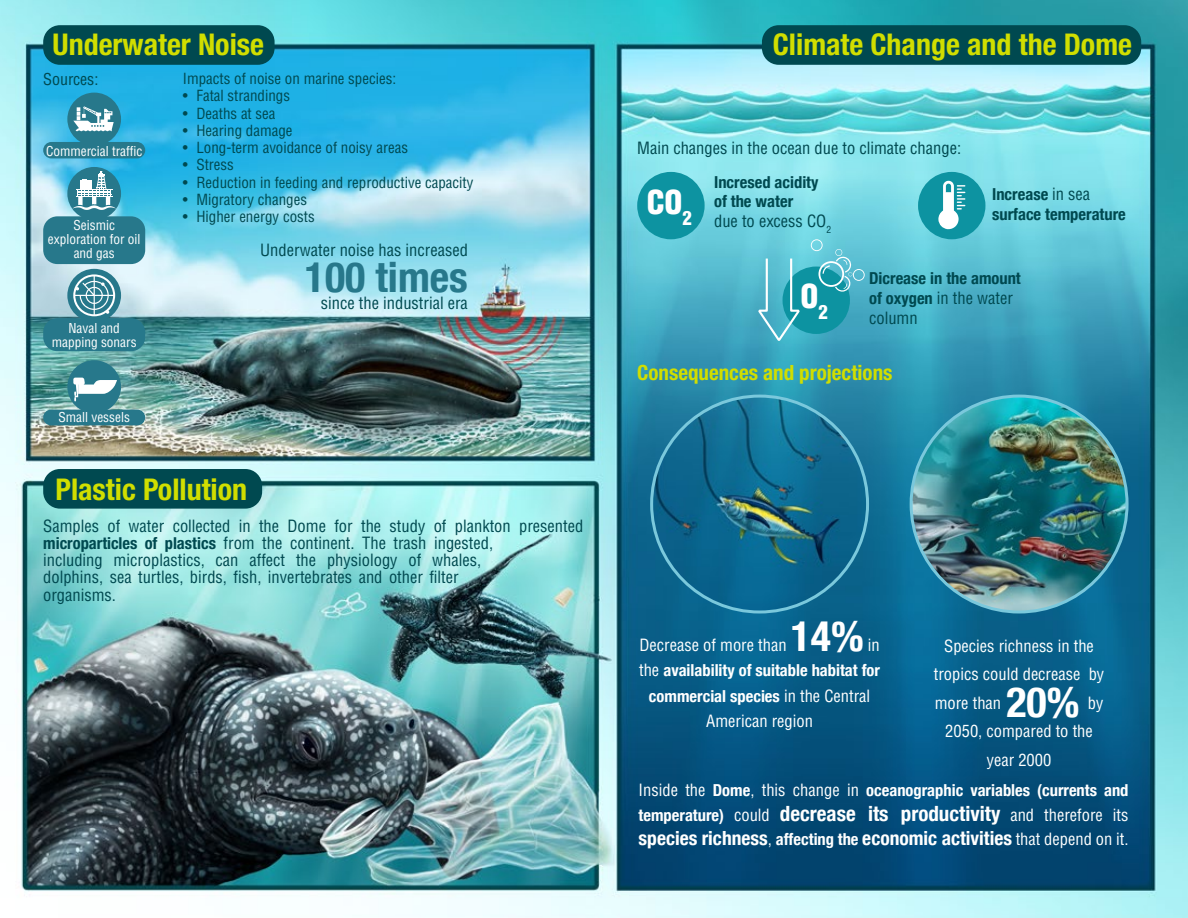
<style>
.page{position:relative;width:1188px;height:918px;background:#fff}
.page>*{position:absolute;margin:0;border:0;box-sizing:border-box;transform-origin:0 0}
.t1{font:700 condensed 42px "Helvetica Neue";color:#27788b}
.t2{font:700 condensed 42px "Helvetica Neue";color:#fff}
.t3{font:900 condensed 32.25px "Helvetica";color:#fff}
.t4{font:700 condensed 30px "Helvetica Neue";color:#d1de00}
.t5{font:700 condensed 21px "Helvetica Neue";color:#fff}
.t6{font:700 condensed 21px "Helvetica Neue";color:#d1de00}
.t7{font:700 condensed 19.5px "Helvetica Neue";color:#fff}
.t8{font:condensed 16.5px/17.2px "Helvetica";color:#004950}
.t9{font:700 condensed 16.5px/25.5px "Helvetica Neue";color:#fff;text-align:center}
.t10{font:condensed 16.5px/28.5px "Helvetica";color:#fff}
.t11{font:700 condensed 16.5px/19.8px "Helvetica Neue";color:#004950}
.t12{font:condensed 16.05px "Helvetica";color:#004950}
.t13{font:condensed 15px "Helvetica";color:#004950}
.t14{font:condensed 13.35px/14px "Helvetica";color:#fff;text-align:center}
.s1{font-family:"Helvetica Neue";font-weight:700}
.s2{font-family:"Helvetica";font-weight:400}
.s3{font-size:16.5px}
.s4{font-family:"Helvetica";font-weight:400;font-size:16.5px}
</style>
<div class="page">
<img style="left:0;top:0;width:1188px;height:918px">
<div style="left:43px;top:25px;width:232px;height:40px;background:#004950;border-radius:17px"></div>
<div style="left:43px;top:469px;width:219px;height:40px;background:#004950;border-radius:17px"></div>
<div style="left:762px;top:25px;width:379px;height:40px;background:#004950;border-radius:17px"></div>
<div style="left:67px;top:93px;width:54px;height:53px;background:#27788b;border-radius:50%"></div>
<svg style="left:73px;top:106px;width:41px;height:25px"></svg>
<div style="left:43px;top:142px;width:102px;height:16px;background:#27788b;border-radius:8px"></div>
<div style="left:67px;top:269px;width:54px;height:53px;background:#27788b;border-radius:50%"></div>
<svg style="left:73px;top:274px;width:42px;height:42px"></svg>
<div style="left:43px;top:318px;width:102px;height:33px;background:#27788b;border-radius:14px"></div>
<div style="left:67px;top:167px;width:54px;height:53px;background:#27788b;border-radius:50%"></div>
<svg style="left:72px;top:171px;width:44px;height:39px"></svg>
<div style="left:43px;top:216px;width:102px;height:48px;background:#27788b;border-radius:14px"></div>
<div style="left:67px;top:360px;width:54px;height:53px;background:#27788b;border-radius:50%"></div>
<svg style="left:73px;top:378px;width:44px;height:23px"></svg>
<div style="left:43px;top:410px;width:102px;height:15px;background:#27788b;border-radius:8px"></div>
<div style="left:637px;top:172px;width:68px;height:67px;background:#0d93a1;border-radius:50%"></div>
<div style="left:918px;top:172px;width:67px;height:67px;background:#0d93a1;border-radius:50%"></div>
<svg style="left:938px;top:181px;width:27px;height:48px"></svg>
<div style="left:783px;top:267px;width:67px;height:67px;background:#0d93a1;border-radius:50%"></div>
<svg style="left:811px;top:239px;width:54px;height:53px"></svg>
<svg style="left:757px;top:256px;width:45px;height:87px"></svg>
<img style="left:652px;top:396px;width:216px;height:216px;border-radius:108px">
<img style="left:911px;top:396px;width:216px;height:216px;border-radius:108px">
<h3 class="t4" style="left:53px;top:26px;width:213px">Underwater Noise</h3>
<h3 class="t4" style="left:773px;top:26px;width:361px">Climate Change and the Dome</h3>
<p class="t12" style="left:43px;top:69px;width:57px">Sources:</p>
<p class="t14" style="left:46px;top:144px;width:98px">Commercial traffic</p>
<p class="t14" style="left:48px;top:218px;width:94px">Seismic exploration for oil and gas</p>
<p class="t14" style="left:52px;top:322px;width:86px">Naval and mapping sonars</p>
<p class="t14" style="left:59px;top:410px;width:73px">Small vessels</p>
<p class="t13" style="left:183px;top:69px;width:215px">Impacts of noise on marine species:</p>
<p class="t13" style="left:183px;top:87px;width:109px">• Fatal strandings</p>
<p class="t13" style="left:183px;top:104px;width:94px">• Deaths at sea</p>
<p class="t13" style="left:183px;top:121px;width:111px">• Hearing damage</p>
<p class="t13" style="left:183px;top:138px;width:227px">• Long-term avoidance of noisy areas</p>
<p class="t13" style="left:183px;top:156px;width:52px">• Stress</p>
<p class="t13" style="left:183px;top:173px;width:292px">• Reduction in feeding and reproductive capacity</p>
<p class="t13" style="left:183px;top:190px;width:126px">• Migratory changes</p>
<p class="t13" style="left:183px;top:207px;width:133px">• Higher energy costs</p>
<p class="t8" style="left:260px;top:241px;width:209px">Underwater noise has increased</p>
<h1 class="t1" style="left:305px;top:251px;width:165px">100 times</h1>
<p class="t8" style="left:321px;top:294px;width:149px">since the industrial era</p>
<h3 class="t4" style="left:55px;top:471px;width:193px">Plastic Pollution</h3>
<p class="t8" style="left:43px;top:517px;width:542px">Samples of water collected in the Dome for the study of plankton presented <span class="s1">microparticles of plastics</span> from the continent. The trash ingested,<br>including microplastics, can affect the physiology of whales,<br>dolphins, sea turtles, birds, fish, invertebrates and other filter<br>organisms.</p>
<p class="t8" style="left:637px;top:140px;width:325px">Main changes in the ocean due to climate change:</p>
<h2 class="t3" style="left:647px;top:182px;width:47px">CO<sub>2</sub></h2>
<p class="t11" style="left:714px;top:172px;width:106px">Incresed acidity of the water</p>
<p class="t8" style="left:714px;top:213px;width:119px">due to excess CO<sub>2</sub></p>
<p class="t11" style="left:992px;top:184px;width:135px">Increase <span class="s2">in sea </span>surface temperature</p>
<h2 class="t3" style="left:801px;top:276px;width:29px">O<sub>2</sub></h2>
<p class="t11" style="left:869px;top:268px;width:153px">Dicrease in the amount</p>
<p class="t8" style="left:869px;top:288px;width:145px;line-height:19.8px"><span class="s1">of oxygen</span> in the water column</p>
<p class="t6" style="left:637px;top:360px;width:257px">Consequences and projections</p>
<h1 class="t2" style="left:791px;top:611px;width:74px">14%</h1>
<p class="t10" style="left:640px;top:631px;width:149px">Decrease of more than</p>
<p class="t10" style="left:868px;top:631px;width:13px">in</p>
<p class="t9" style="left:639px;top:658px;width:242px"><span class="s2">the</span> availability of suitable habitat for commercial species <span class="s2">in the Central</span></p>
<p class="t10" style="left:706px;top:707px;width:108px">American region</p>
<p class="t10" style="left:934px;top:631px;width:172px;text-indent:10px">Species richness in the tropics could decrease by more than</p>
<h1 class="t2" style="left:1007px;top:676px;width:74px">20%</h1>
<p class="t10" style="left:1088px;top:688px;width:17px">by</p>
<p class="t10" style="left:945px;top:717px;width:149px">2050, compared to the</p>
<p class="t10" style="left:987px;top:745px;width:66px">year 2000</p>
<p class="t9" style="left:639px;top:777px;width:491px"><span class="s2">Inside the</span> Dome<span class="s2">, this change in</span> oceanographic variables (currents and</p>
<p class="t5" style="left:639px;top:801px;width:491px"><span class="s3">temperature)</span> <span class="s4">could</span> decrease its productivity <span class="s4">and therefore its</span></p>
<p class="t7" style="left:639px;top:826px;width:491px">species richness<span class="s4">,</span> <span class="s3">affecting the</span> economic activities <span class="s4">that depend on it.</span></p>
</div>
